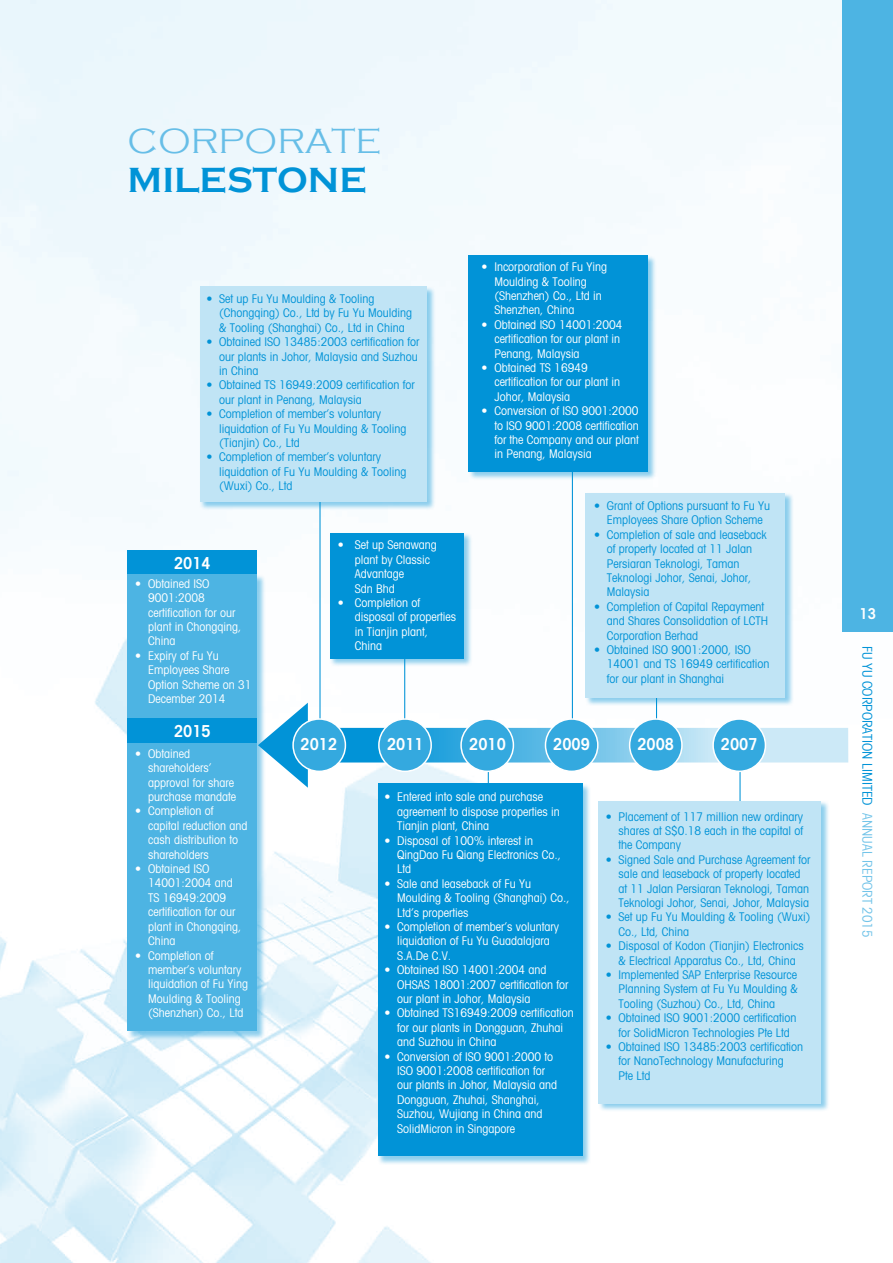
<style>
.page{position:relative;width:893px;height:1263px;background:#fff}
.page>*{position:absolute;margin:0;border:0;box-sizing:border-box;transform-origin:0 0}
.t1{font:300 36px "Copperplate Gothic";color:#67bee7}
.t2{font:700 36px "Copperplate Gothic";color:#0193d7}
.t3{font:600 condensed 16.5px "Avant Garde";color:#fff}
.t4{font:600 condensed 15px "Avant Garde";color:#fff}
.t5{font:condensed 13.5px "Avant Garde";color:#0193d7}
.t6{font:condensed 12px/14.4px "Avant Garde";color:#fff}
.t7{font:condensed 12px/14.4px "Avant Garde";color:#0193d7}
.s1{color:#73c4e9}
</style>
<div class="page">
<img style="left:0;top:0;width:849px;height:1263px">
<div style="left:842px;top:0;width:51px;height:632px;background:#4db4e3"></div>
<svg style="left:266px;top:703px;width:582px;height:85px"></svg>
<hr style="left:319px;top:465px;width:2px;height:260px;background:#0193d7">
<hr style="left:488px;top:728px;width:1px;height:260px;background:#0193d7">
<hr style="left:572px;top:467px;width:1px;height:260px;background:#0193d7">
<div style="left:545px;top:719px;width:53px;height:52px;background:#34a9df;border-radius:50%"></div>
<div style="left:545px;top:718px;width:54px;height:54px;border:2px solid #fff;border-radius:50%"></div>
<div style="left:461px;top:719px;width:52px;height:52px;background:#34a9df;border-radius:50%"></div>
<div style="left:460px;top:718px;width:54px;height:54px;border:2px solid #fff;border-radius:50%"></div>
<div style="left:293px;top:719px;width:52px;height:52px;background:#34a9df;border-radius:50%"></div>
<div style="left:292px;top:718px;width:54px;height:54px;border:2px solid #fff;border-radius:50%"></div>
<hr style="left:656px;top:548px;width:1px;height:180px;background:#0193d7">
<div style="left:585px;top:492px;width:209px;height:214px;background:#0193d7;opacity:.45"></div>
<div style="left:585px;top:493px;width:200px;height:205px;background:#c0e4f5"></div>
<div style="left:468px;top:255px;width:189px;height:225px;background:#0193d7;opacity:.45"></div>
<div style="left:469px;top:255px;width:179px;height:217px;background:#0193d7"></div>
<div style="left:377px;top:783px;width:214px;height:382px;background:#0193d7;opacity:.45"></div>
<div style="left:378px;top:783px;width:204px;height:373px;background:#0193d7"></div>
<div style="left:199px;top:286px;width:236px;height:225px;background:#0193d7;opacity:.45"></div>
<div style="left:200px;top:286px;width:227px;height:216px;background:#c0e4f5"></div>
<div style="left:630px;top:719px;width:52px;height:52px;background:#34a9df;border-radius:50%"></div>
<div style="left:629px;top:718px;width:54px;height:54px;border:2px solid #fff;border-radius:50%"></div>
<hr style="left:404px;top:631px;width:1px;height:105px;background:#0193d7">
<div style="left:379px;top:719px;width:52px;height:52px;background:#34a9df;border-radius:50%"></div>
<div style="left:378px;top:718px;width:54px;height:54px;border:2px solid #fff;border-radius:50%"></div>
<div style="left:329px;top:533px;width:143px;height:134px;background:#0193d7;opacity:.45"></div>
<div style="left:330px;top:533px;width:133px;height:125px;background:#0193d7"></div>
<div style="left:128px;top:550px;width:129px;height:25px;background:#0193d7"></div>
<div style="left:127px;top:574px;width:139px;height:466px;background:#0193d7;opacity:.45"></div>
<div style="left:128px;top:574px;width:129px;height:457px;background:#4db4e3"></div>
<div style="left:128px;top:719px;width:129px;height:24px;background:#0193d7"></div>
<hr style="left:739px;top:769px;width:2px;height:275px;background:#0193d7">
<div style="left:713px;top:719px;width:52px;height:52px;background:#34a9df;border-radius:50%"></div>
<div style="left:712px;top:718px;width:54px;height:54px;border:2px solid #fff;border-radius:50%"></div>
<div style="left:598px;top:800px;width:232px;height:312px;background:#0193d7;opacity:.45"></div>
<div style="left:598px;top:801px;width:223px;height:302px;background:#c0e4f5"></div>
<h1 class="t1" style="left:128px;top:121px;width:255px">CORPORATE</h1>
<h1 class="t2" style="left:128px;top:160px;width:241px">MILESTONE</h1>
<p class="t7" style="left:219px;top:291px;width:194px;text-indent:-13px">• Set up Fu Yu Moulding &amp; Tooling (Chongqing) Co., Ltd by Fu Yu Moulding &amp; Tooling (Shanghai) Co., Ltd in China</p>
<p class="t7" style="left:219px;top:334px;width:202px;text-align:justify;text-indent:-13px">• Obtained ISO 13485:2003 certification for our plants in Johor, Malaysia and Suzhou in China</p>
<p class="t7" style="left:219px;top:378px;width:197px;text-indent:-13px">• Obtained TS 16949:2009 certification for our plant in Penang, Malaysia</p>
<p class="t7" style="left:219px;top:406px;width:189px;text-indent:-13px">• Completion of member’s voluntary liquidation of Fu Yu Moulding &amp; Tooling (Tianjin) Co., Ltd</p>
<p class="t7" style="left:219px;top:450px;width:189px;text-indent:-13px">• Completion of member’s voluntary liquidation of Fu Yu Moulding &amp; Tooling (Wuxi) Co., Ltd</p>
<h2 class="t3" style="left:174px;top:553px;width:38px">2014</h2>
<p class="t6" style="left:148px;top:576px;width:95px;text-indent:-13px">• Obtained ISO<br>9001:2008 certification for our plant in Chongqing,<br>China</p>
<p class="t6" style="left:148px;top:648px;width:105px;text-indent:-13px">• Expiry of Fu Yu<br>Employees Share<br>Option Scheme on 31<br>December 2014</p>
<p class="t6" style="left:355px;top:538px;width:83px;text-indent:-17px">• Set up Senawang plant by Classic<br>Advantage<br>Sdn Bhd</p>
<p class="t6" style="left:355px;top:595px;width:103px;text-indent:-17px">• Completion of disposal of properties in Tianjin plant,<br>China</p>
<p class="t6" style="left:494px;top:259px;width:114px;text-indent:-13px">• Incorporation of Fu Ying<br>Moulding &amp; Tooling (Shenzhen) Co., Ltd in<br>Shenzhen, China</p>
<p class="t6" style="left:494px;top:317px;width:130px;text-indent:-13px">• Obtained ISO 14001:2004 certification for our plant in<br>Penang, Malaysia</p>
<p class="t6" style="left:494px;top:360px;width:127px;text-indent:-13px">• Obtained TS 16949 certification for our plant in<br>Johor, Malaysia</p>
<p class="t6" style="left:494px;top:403px;width:146px;text-align:justify;text-indent:-13px">• Conversion of ISO 9001:2000 to ISO 9001:2008 certification for the Company and our plant in Penang, Malaysia</p>
<p class="t7" style="left:594px;top:498px;width:178px;text-align:center">• Grant of Options pursuant to Fu Yu<br>Employees Share Option Scheme</p>
<p class="t7" style="left:607px;top:527px;width:161px;text-indent:-13px">• Completion of sale and leaseback of property located at 11 Jalan<br>Persiaran Teknologi, Taman<br>Teknologi Johor, Senai, Johor,<br>Malaysia</p>
<p class="t7" style="left:607px;top:599px;width:163px;text-indent:-13px">• Completion of Capital Repayment and Shares Consolidation of LCTH<br>Corporation Berhad</p>
<p class="t7" style="left:607px;top:642px;width:164px;text-indent:-13px">• Obtained ISO 9001:2000, ISO<br>14001 and TS 16949 certification for our plant in Shanghai</p>
<h2 class="t3" style="left:174px;top:721px;width:38px">2015</h2>
<p class="t6" style="left:148px;top:746px;width:89px;text-indent:-13px">• Obtained shareholders’ approval for share purchase mandate</p>
<p class="t6" style="left:148px;top:804px;width:101px;text-indent:-13px">• Completion of capital reduction and cash distribution to shareholders</p>
<p class="t6" style="left:148px;top:861px;width:95px;text-indent:-13px">• Obtained ISO<br>14001:2004 and<br>TS 16949:2009 certification for our plant in Chongqing,<br>China</p>
<p class="t6" style="left:148px;top:948px;width:101px;text-indent:-13px">• Completion of member’s voluntary liquidation of Fu Ying<br>Moulding &amp; Tooling (Shenzhen) Co., Ltd</p>
<h2 class="t3" style="left:301px;top:734px;width:38px">2012</h2>
<h2 class="t3" style="left:469px;top:734px;width:38px">2010</h2>
<h2 class="t3" style="left:553px;top:734px;width:38px">2009</h2>
<h2 class="t3" style="left:387px;top:734px;width:38px">2011</h2>
<h2 class="t3" style="left:637px;top:734px;width:38px">2008</h2>
<h2 class="t3" style="left:721px;top:734px;width:38px">2007</h2>
<p class="t6" style="left:397px;top:790px;width:164px;text-indent:-13px">• Entered into sale and purchase agreement to dispose properties in<br>Tianjin plant, China</p>
<p class="t6" style="left:397px;top:833px;width:165px;text-indent:-13px">• Disposal of 100% interest in<br>QingDao Fu Qiang Electronics Co.,<br>Ltd</p>
<p class="t6" style="left:397px;top:876px;width:174px;text-indent:-13px">• Sale and leaseback of Fu Yu<br>Moulding &amp; Tooling (Shanghai) Co.,<br>Ltd’s properties</p>
<p class="t6" style="left:397px;top:919px;width:163px;text-indent:-13px">• Completion of member’s voluntary liquidation of Fu Yu Guadalajara<br>S.A.De C.V.</p>
<p class="t6" style="left:397px;top:962px;width:173px;text-indent:-13px">• Obtained ISO 14001:2004 and<br>OHSAS 18001:2007 certification for our plant in Johor, Malaysia</p>
<p class="t6" style="left:397px;top:1006px;width:178px;text-indent:-13px">• Obtained TS16949:2009 certification for our plants in Dongguan, Zhuhai and Suzhou in China</p>
<p class="t6" style="left:397px;top:1049px;width:161px;text-indent:-13px">• Conversion of ISO 9001:2000 to<br>ISO 9001:2008 certification for our plants in Johor, Malaysia and<br>Dongguan, Zhuhai, Shanghai,<br>Suzhou, Wujiang in China and<br>SolidMicron in Singapore</p>
<p class="t7" style="left:619px;top:809px;width:186px;text-align:justify;text-indent:-13px">• Placement of 117 million new ordinary shares at S$0.18 each in the capital of the Company</p>
<p class="t7" style="left:619px;top:852px;width:193px;text-indent:-13px">• Signed Sale and Purchase Agreement for sale and leaseback of property located at 11 Jalan Persiaran Teknologi, Taman Teknologi Johor, Senai, Johor, Malaysia</p>
<p class="t7" style="left:619px;top:910px;width:193px;text-indent:-13px">• Set up Fu Yu Moulding &amp; Tooling (Wuxi)<br>Co., Ltd, China</p>
<p class="t7" style="left:606px;top:938px;width:200px;text-align:center">• Disposal of Kodon (Tianjin) Electronics &amp; Electrical Apparatus Co., Ltd, China</p>
<p class="t7" style="left:619px;top:967px;width:181px;text-align:justify;text-indent:-13px">• Implemented SAP Enterprise Resource Planning System at Fu Yu Moulding &amp; Tooling (Suzhou) Co., Ltd, China</p>
<p class="t7" style="left:606px;top:1010px;width:192px;text-align:center">• Obtained ISO 9001:2000 certification for SolidMicron Technologies Pte Ltd</p>
<p class="t7" style="left:619px;top:1039px;width:186px;text-indent:-13px">• Obtained ISO 13485:2003 certification for NanoTechnology Manufacturing<br>Pte Ltd</p>
<p class="t4" style="left:859px;top:605px;width:18px">13</p>
<p class="t5" style="left:876px;top:645px;width:293px;rotate:90deg">FU YU CORPORATION LIMITED <span class="s1">ANNUAL REPORT 2015</span></p>
</div>
